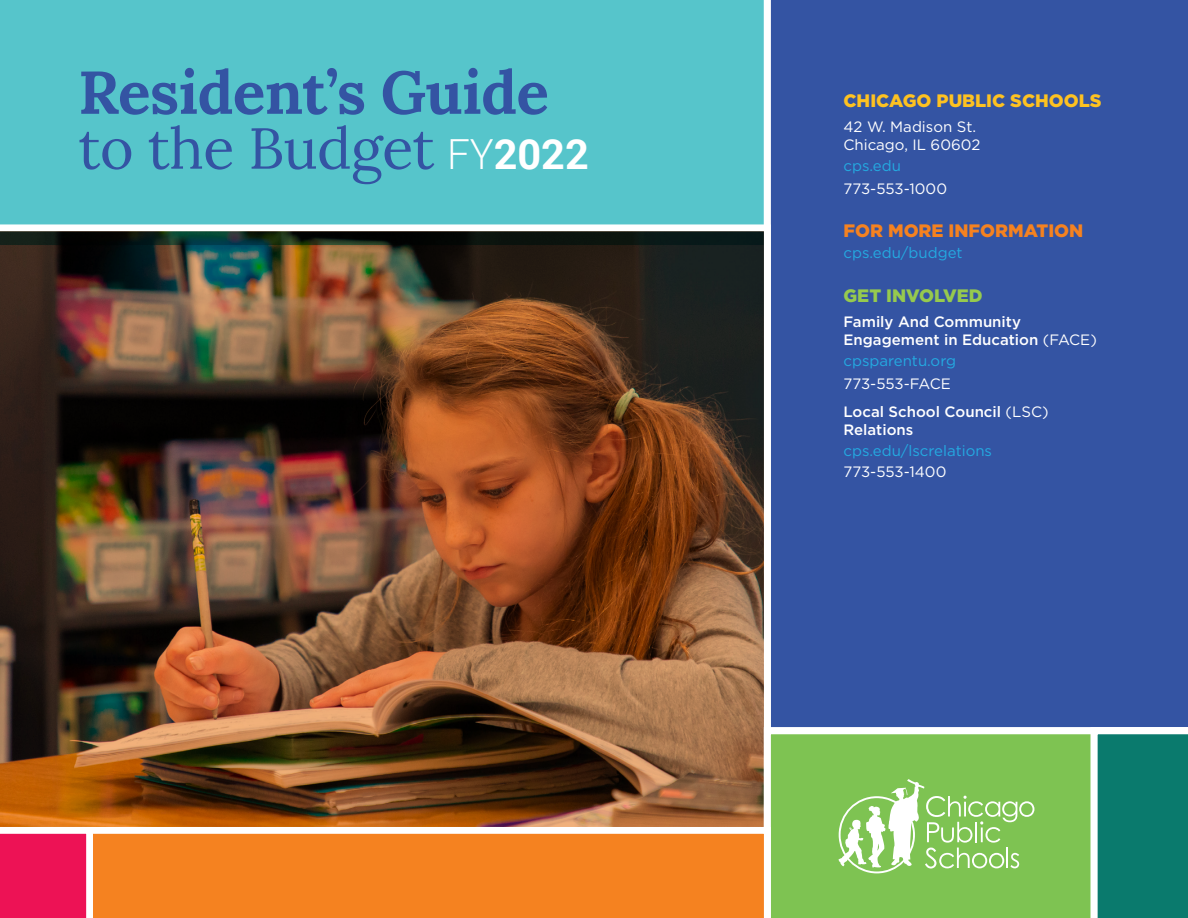
<style>
.page{position:relative;width:1188px;height:918px;background:#fff}
.page>*{position:absolute;margin:0;border:0;box-sizing:border-box;transform-origin:0 0}
.t1{font:700 60.3px "Lora";letter-spacing:-.01em;color:#3454a3}
.t2{font:57.6px "Lora";letter-spacing:-.01em;color:#3454a3}
.t3{font:900 18px "Gotham";color:#fec221}
.t4{font:900 18px "Gotham";color:#f58220}
.t5{font:900 18px "Gotham";color:#96ca4e}
.t6{font:500 15px "Gotham";color:#fff}
.t7{font:15px "Gotham";color:#fff}
.t8{font:15px "Gotham";color:#24aae1}
.s1{font-family:"Roboto";font-weight:300;font-size:41.55px;color:#fff}
.s2{font-family:"Roboto";font-weight:700;font-size:41.55px;color:#fff}
.s3{font-weight:400}
</style>
<div class="page">
<div style="left:0;top:0;width:764px;height:224px;background:#56c5cb"></div>
<div style="left:770px;top:0;width:418px;height:727px;background:#3454a3"></div>
<img style="left:0;top:224px;width:771px;height:603px">
<svg style="left:764px;top:727px;width:326px;height:191px;background:#8dca66"></svg>
<svg style="left:93px;top:827px;width:678px;height:91px;background:#f58c32"></svg>
<svg style="left:1090px;top:734px;width:98px;height:184px;background:#1d8477"></svg>
<div style="left:0;top:833px;width:87px;height:85px;background:#ed1255"></div>
<p class="t1" style="left:78px;top:53px;width:472px">Resident’s Guide</p>
<p class="t2" style="left:78px;top:113px;width:512px">to the Budget <span class="s1">FY</span><span class="s2">2022</span></p>
<p class="t3" style="left:843px;top:88px;width:260px">CHICAGO PUBLIC SCHOOLS</p>
<p class="t7" style="left:843px;top:117px;width:134px">42 W. Madison St.</p>
<p class="t7" style="left:843px;top:135px;width:138px">Chicago, IL 60602</p>
<p class="t8" style="left:843px;top:156px;width:59px">cps.edu</p>
<p class="t7" style="left:843px;top:179px;width:105px">773-553-1000</p>
<p class="t4" style="left:843px;top:218px;width:241px">FOR MORE INFORMATION</p>
<p class="t8" style="left:843px;top:243px;width:121px">cps.edu/budget</p>
<p class="t5" style="left:843px;top:283px;width:141px">GET INVOLVED</p>
<p class="t6" style="left:843px;top:312px;width:179px">Family And Community</p>
<p class="t6" style="left:843px;top:330px;width:255px">Engagement in Education <span class="s3">(FACE)</span></p>
<p class="t8" style="left:843px;top:351px;width:114px">cpsparentu.org</p>
<p class="t7" style="left:843px;top:374px;width:109px">773-553-FACE</p>
<p class="t6" style="left:843px;top:402px;width:207px">Local School Council <span class="s3">(LSC)</span></p>
<p class="t6" style="left:843px;top:420px;width:71px">Relations</p>
<p class="t8" style="left:843px;top:441px;width:150px">cps.edu/lscrelations</p>
<p class="t7" style="left:843px;top:462px;width:104px">773-553-1400</p>
</div>
